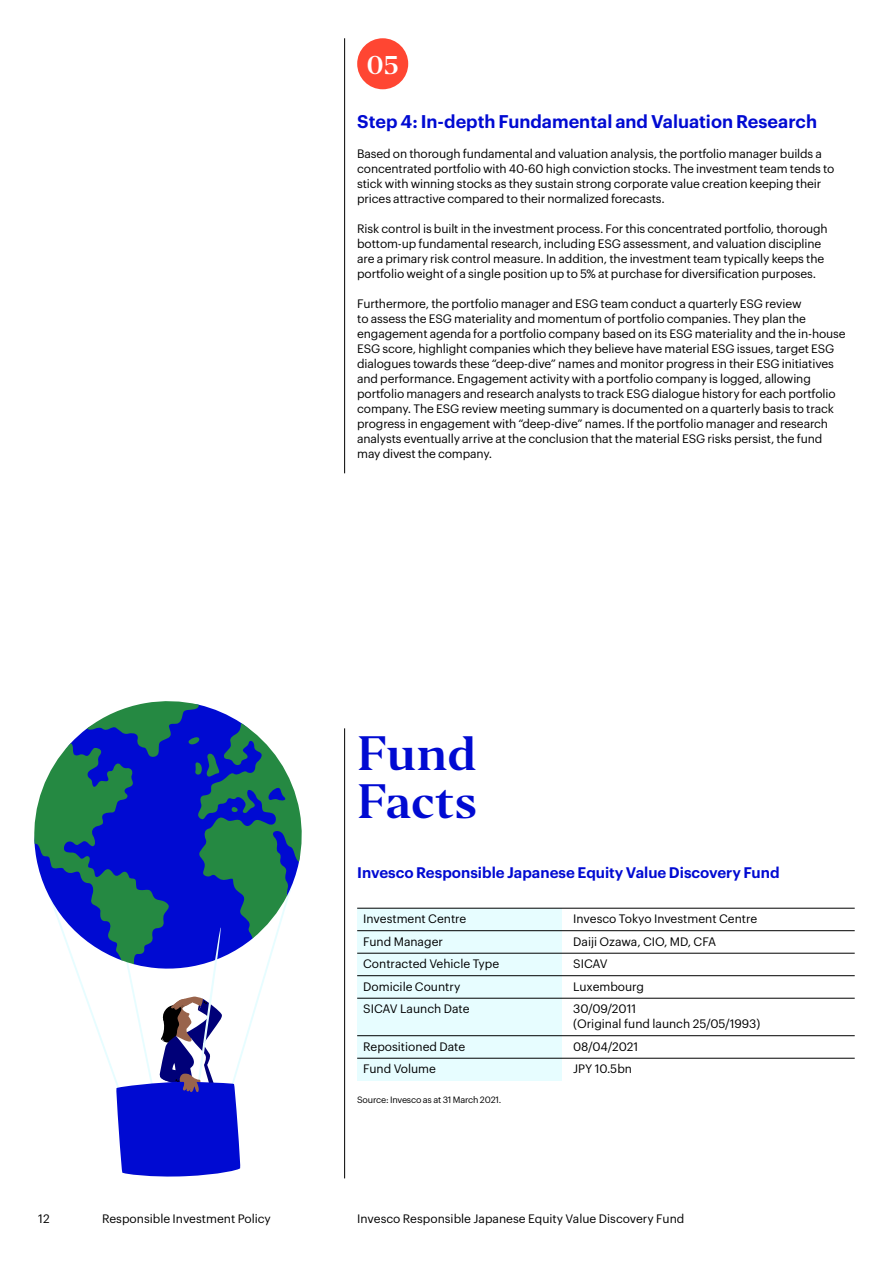
<style>
.page{position:relative;width:893px;height:1263px;background:#fff}
.page>*{position:absolute;margin:0;border:0;box-sizing:border-box;transform-origin:0 0}
.t1{font:45px/48px "Invesco Editor";letter-spacing:-.01em;color:#000ad2}
.t2{font:24px "Invesco Editor";color:#fff}
.t3{font:600 18px "Graphik";color:#000ad2}
.t4{font:600 15px "Graphik";color:#000ad2}
.t5{font:12px/15px "Graphik";letter-spacing:-.01em;color:#000}
.t6{font:9px "Graphik";letter-spacing:-.02em;color:#000}
</style>
<div class="page">
<svg style="left:34px;top:701px;width:268px;height:476px"></svg>
<div style="left:357px;top:38px;width:51px;height:51px;background:#ff4632;border-radius:50%"></div>
<hr style="left:344px;top:728px;width:1px;height:450px;background:#000">
<div style="left:357px;top:908px;width:204px;height:173px;background:#e7fdff"></div>
<hr style="left:357px;top:908px;width:498px;height:1px;background:#000">
<hr style="left:357px;top:930px;width:498px;height:1px;background:#000">
<hr style="left:357px;top:953px;width:498px;height:1px;background:#000">
<hr style="left:357px;top:975px;width:498px;height:1px;background:#000">
<hr style="left:357px;top:998px;width:498px;height:1px;background:#000">
<hr style="left:357px;top:1035px;width:498px;height:1px;background:#000">
<hr style="left:357px;top:1058px;width:498px;height:1px;background:#000">
<hr style="left:344px;top:38px;width:1px;height:435px;background:#000">
<h2 class="t2" style="left:366px;top:50px;width:34px">05</h2>
<h3 class="t3" style="left:357px;top:108px;width:461px">Step 4: In-depth Fundamental and Valuation Research</h3>
<p class="t5" style="left:357px;top:145px;width:479px">Based on thorough fundamental and valuation analysis, the portfolio manager builds a concentrated portfolio with 40-60 high conviction stocks. The investment team tends to stick with winning stocks as they sustain strong corporate value creation keeping their prices attractive compared to their normalized forecasts.</p>
<p class="t5" style="left:357px;top:220px;width:472px">Risk control is built in the investment process. For this concentrated portfolio, thorough bottom-up fundamental research, including ESG assessment, and valuation discipline are a primary risk control measure. In addition, the investment team typically keeps the portfolio weight of a single position up to 5% at purchase for diversification purposes.</p>
<p class="t5" style="left:357px;top:295px;width:490px">Furthermore, the portfolio manager and ESG team conduct a quarterly ESG review<br>to assess the ESG materiality and momentum of portfolio companies. They plan the engagement agenda for a portfolio company based on its ESG materiality and the in-house ESG score, highlight companies which they believe have material ESG issues, target ESG dialogues towards these “deep-dive” names and monitor progress in their ESG initiatives and performance. Engagement activity with a portfolio company is logged, allowing portfolio managers and research analysts to track ESG dialogue history for each portfolio company. The ESG review meeting summary is documented on a quarterly basis to track progress in engagement with “deep-dive” names. If the portfolio manager and research analysts eventually arrive at the conclusion that the material ESG risks persist, the fund may divest the company.</p>
<h1 class="t1" style="left:357px;top:730px;width:122px">Fund<br>Facts</h1>
<p class="t4" style="left:357px;top:861px;width:424px">Invesco Responsible Japanese Equity Value Discovery Fund</p>
<p class="t5" style="left:363px;top:910px;width:105px">Investment Centre</p>
<p class="t5" style="left:573px;top:910px;width:186px">Invesco Tokyo Investment Centre</p>
<p class="t5" style="left:363px;top:933px;width:81px">Fund Manager</p>
<p class="t5" style="left:573px;top:933px;width:145px">Daiji Ozawa, CIO, MD, CFA</p>
<p class="t5" style="left:363px;top:955px;width:138px">Contracted Vehicle Type</p>
<p class="t5" style="left:573px;top:955px;width:36px">SICAV</p>
<p class="t5" style="left:363px;top:978px;width:99px">Domicile Country</p>
<p class="t5" style="left:573px;top:978px;width:72px">Luxembourg</p>
<p class="t5" style="left:363px;top:1000px;width:108px">SICAV Launch Date</p>
<p class="t5" style="left:573px;top:1000px;width:189px">30/09/2011<br>(Original fund launch 25/05/1993)</p>
<p class="t5" style="left:363px;top:1038px;width:104px">Repositioned Date</p>
<p class="t5" style="left:573px;top:1038px;width:67px">08/04/2021</p>
<p class="t5" style="left:363px;top:1060px;width:74px">Fund Volume</p>
<p class="t5" style="left:573px;top:1060px;width:60px">JPY 10.5bn</p>
<p class="t6" style="left:357px;top:1093px;width:146px">Source: Invesco as at 31 March 2021.</p>
<p class="t5" style="left:38px;top:1210px;width:13px">12</p>
<p class="t5" style="left:102px;top:1210px;width:170px">Responsible Investment Policy</p>
<p class="t5" style="left:357px;top:1210px;width:329px">Invesco Responsible Japanese Equity Value Discovery Fund</p>
</div>
